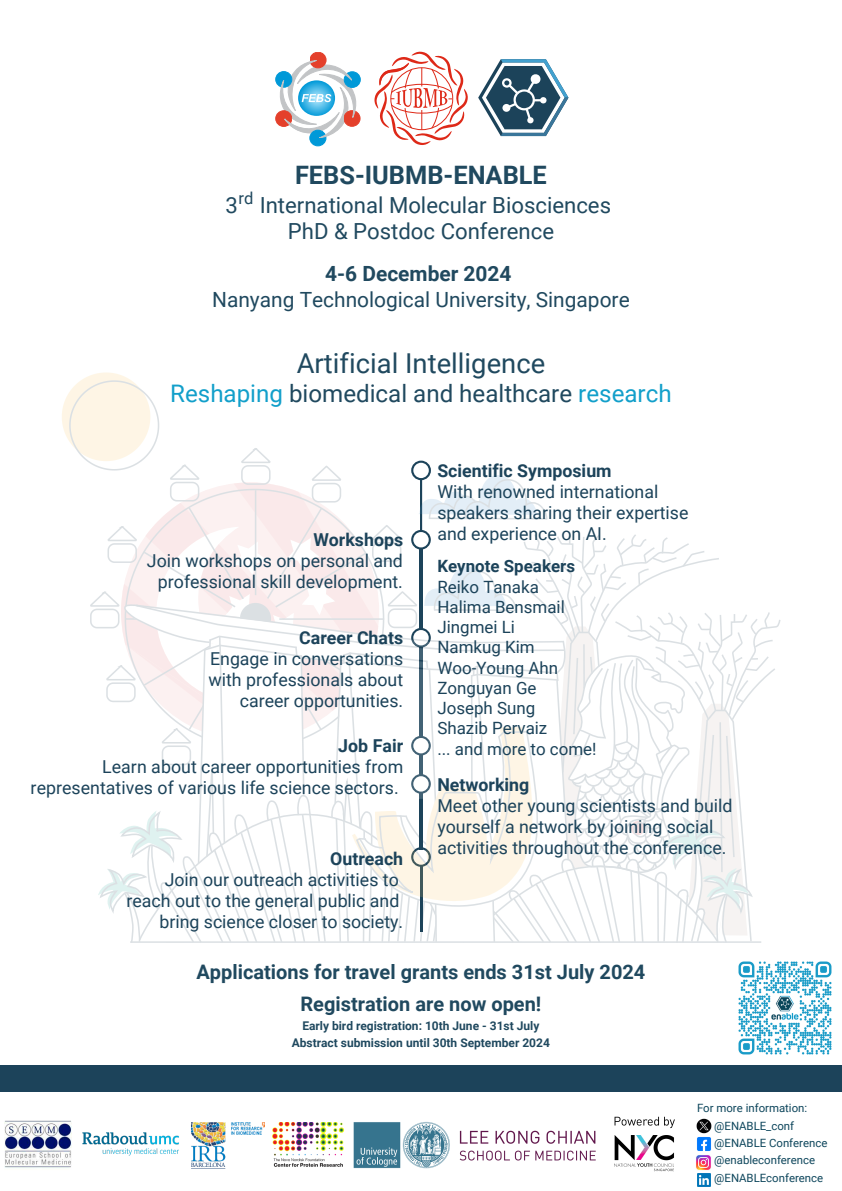
<style>
.page{position:relative;width:842px;height:1191px;background:#fff}
.page>*{position:absolute;margin:0;border:0;box-sizing:border-box;transform-origin:0 0}
.t1{font:27.4px "Roboto";color:#20495f}
.t2{font:700 25.4px "Roboto";color:#20495f}
.t3{font:24.2px "Roboto";color:#20495f}
.t4{font:22.1px/26.2px "Roboto";color:#20495f;text-align:center}
.t5{font:20.9px/26.2px "Roboto";color:#20495f;text-align:center}
.t6{font:700 20px "Roboto";color:#20495f}
.t7{font:17.8px/21px "Roboto";color:#1c435a;text-align:right}
.t8{font:16.9px/20.2px "Roboto";color:#1c435a}
.t9{font:16.5px "Roboto";color:#20495f}
.t10{font:700 12px/16.5px "Roboto";color:#20495f;text-align:center}
.t11{font:11.4px "Roboto";color:#0e465c}
.s1{font-weight:700}
.s2{color:#129fca}
</style>
<div class="page">
<div style="left:310px;top:130px;width:16px;height:16px;background:#0099d8;border-radius:50%"></div>
<div style="left:310px;top:130px;width:16px;height:16px;border:1px solid #0099d8;border-radius:50%"></div>
<div style="left:310px;top:52px;width:16px;height:16px;background:#e4402b;border-radius:50%"></div>
<div style="left:310px;top:52px;width:16px;height:16px;border:1px solid #e4402b;border-radius:50%"></div>
<div style="left:275px;top:71px;width:17px;height:16px;border:1px solid #0099d8;border-radius:50%"></div>
<div style="left:275px;top:110px;width:17px;height:17px;border:1px solid #e4402b;border-radius:50%"></div>
<svg style="left:276px;top:60px;width:85px;height:78px"></svg>
<svg style="left:374px;top:51px;width:94px;height:94px"></svg>
<svg style="left:478px;top:59px;width:90px;height:77px"></svg>
<div style="left:0;top:1064px;width:842px;height:27px;background:#1c435a"></div>
<img style="left:738px;top:961px;width:94px;height:94px">
<img style="left:696px;top:1155px;width:15px;height:15px">
<img style="left:697px;top:1173px;width:13px;height:13px">
<img style="left:697px;top:1137px;width:14px;height:13px">
<img style="left:696px;top:1118px;width:16px;height:15px">
<img style="left:5px;top:1120px;width:66px;height:48px">
<img style="left:82px;top:1132px;width:97px;height:24px">
<img style="left:191px;top:1122px;width:74px;height:45px">
<img style="left:272px;top:1122px;width:72px;height:44px">
<img style="left:353px;top:1122px;width:86px;height:46px">
<svg style="left:62px;top:372px;width:719px;height:571px"></svg>
<img style="left:616px;top:1116px;width:59px;height:56px">
<img style="left:439px;top:1116px;width:177px;height:51px">
<h5 class="t2" style="left:295px;top:160px;width:253px">FEBS-IUBMB-ENABLE</h5>
<h5 class="t4" style="left:225px;top:192px;width:387px">3 International Molecular Biosciences<br>PhD &amp; Postdoc Conference</h5>
<p class="t5" style="left:212px;top:260px;width:419px"><span class="s1">4-6 December 2024<br></span>Nanyang Technological University, Singapore</p>
<p class="t9" style="left:239px;top:189px;width:16px">rd</p>
<h5 class="t1" style="left:297px;top:347px;width:250px">Artificial Intelligence</h5>
<h5 class="t3" style="left:170px;top:380px;width:503px"><span class="s2">Reshaping</span> biomedical and healthcare <span class="s2">research</span></h5>
<p class="t7" style="left:147px;top:529px;width:258px"><span class="s1">Workshops<br></span>Join workshops on personal and professional skill development.</p>
<p class="t7" style="left:208px;top:627px;width:196px"><span class="s1">Career Chats<br></span>Engage in conversations with professionals about career opportunities.</p>
<h3 class="t7" style="left:31px;top:735px;width:374px"><span class="s1">Job Fair<br></span>Learn about career opportunities from representatives of various life science sectors.</h3>
<h6 class="t7" style="left:126px;top:848px;width:278px"><span class="s1">Outreach<br></span>Join our outreach activities to reach out to the general public and bring science closer to society.</h6>
<p class="t7" style="left:437px;top:460px;width:252px;text-align:left"><span class="s1">Scientific Symposium<br></span>With renowned international speakers sharing their expertise and experience on AI.</p>
<h5 class="t8" style="left:437px;top:556px;width:161px"><span class="s1">Keynote Speakers<br></span>Reiko Tanaka<br>Halima Bensmail<br>Jingmei Li<br>Namkug Kim<br>Woo-Young Ahn<br>Zonguyan Ge<br>Joseph Sung<br>Shazib Pervaiz<br>... and more to come!</h5>
<p class="t7" style="left:437px;top:774px;width:297px;text-align:left"><span class="s1">Networking<br></span>Meet other young scientists and build yourself a network by joining social activities throughout the conference.</p>
<p class="t6" style="left:196px;top:959px;width:450px">Applications for travel grants ends 31st July 2024</p>
<p class="t6" style="left:301px;top:992px;width:242px">Registration are now open!</p>
<p class="t10" style="left:292px;top:1017px;width:260px">Early bird registration: 10th June - 31st July<br>Abstract submission until 30th September 2024</p>
<p class="t11" style="left:697px;top:1101px;width:112px">For more information:</p>
<p class="t11" style="left:714px;top:1118px;width:81px">@ENABLE_conf</p>
<p class="t11" style="left:714px;top:1153px;width:102px">@enableconference</p>
<p class="t11" style="left:714px;top:1136px;width:115px">@ENABLE Conference</p>
<p class="t11" style="left:714px;top:1170px;width:110px">@ENABLEconference</p>
</div>
